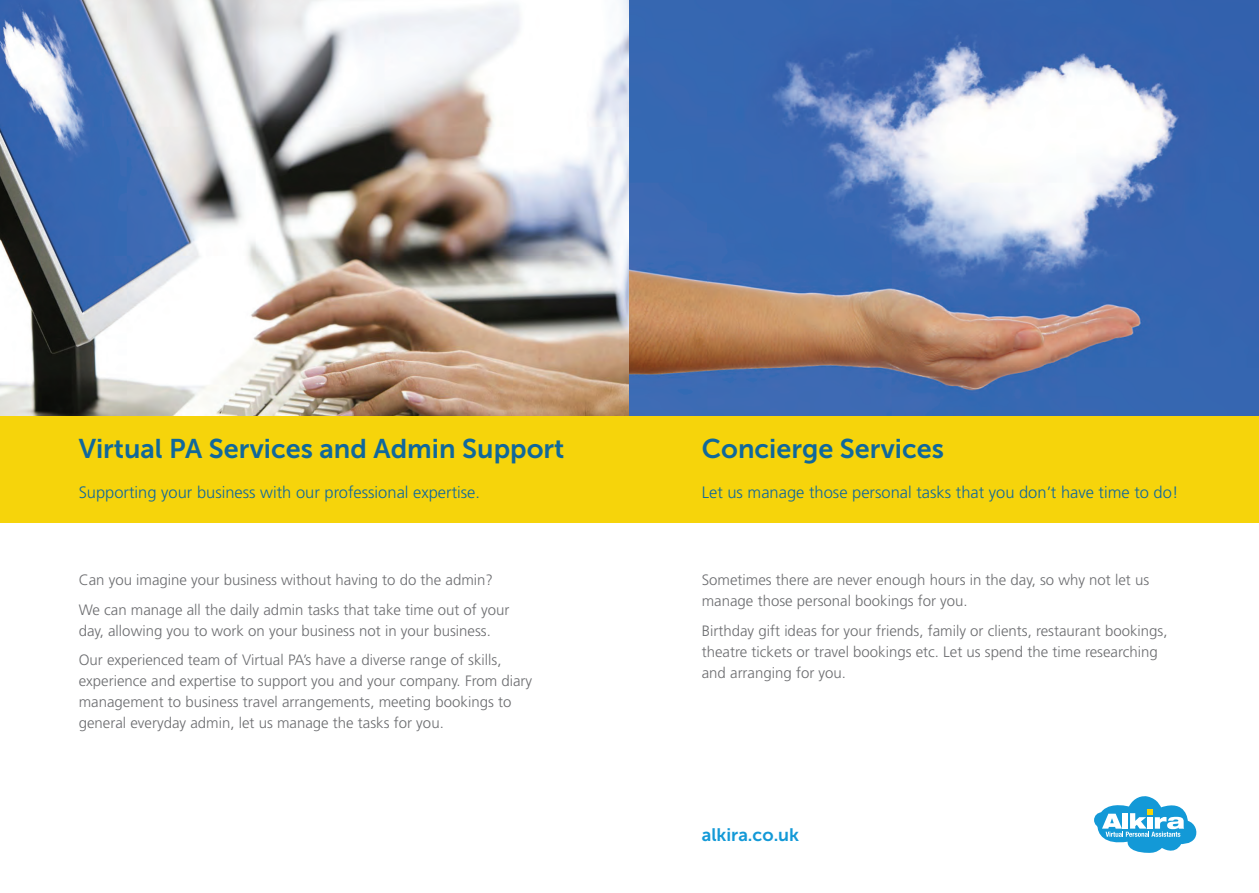
<style>
.page{position:relative;width:1259px;height:893px;background:#fff}
.page>*{position:absolute;margin:0;border:0;box-sizing:border-box;transform-origin:0 0}
.t1{font:27px "Museo Sans 700";color:#10689b}
.t2{font:18px "Museo Sans 700";color:#1399d7}
.t3{font:300 16.5px "Frutiger LT";color:#10689b}
.t4{font:300 15px/21px "Frutiger LT";color:#6c6d70}
</style>
<div class="page">
<img style="left:0;top:0;width:629px;height:417px">
<div style="left:0;top:417px;width:629px;height:106px;background:#f6d40b"></div>
<img style="left:629px;top:0;width:630px;height:417px">
<div style="left:629px;top:417px;width:630px;height:106px;background:#f6d40b"></div>
<svg style="left:1094px;top:812px;width:15px;height:16px"></svg>
<svg style="left:1097px;top:796px;width:100px;height:57px"></svg>
<p class="t1" style="left:79px;top:434px;width:487px">Virtual PA Services and Admin Support</p>
<p class="t1" style="left:702px;top:434px;width:244px">Concierge Services</p>
<p class="t3" style="left:79px;top:483px;width:403px">Supporting your business with our professional expertise.</p>
<p class="t3" style="left:702px;top:483px;width:478px">Let us manage those personal tasks that you don’t have time to do!</p>
<p class="t4" style="left:79px;top:570px;width:416px">Can you imagine your business without having to do the admin?</p>
<p class="t4" style="left:79px;top:599px;width:432px">We can manage all the daily admin tasks that take time out of your day, allowing you to work on your business not in your business.</p>
<p class="t4" style="left:79px;top:650px;width:455px">Our experienced team of Virtual PA’s have a diverse range of skills, experience and expertise to support you and your company. From diary management to business travel arrangements, meeting bookings to general everyday admin, let us manage the tasks for you.</p>
<p class="t4" style="left:702px;top:570px;width:449px">Sometimes there are never enough hours in the day, so why not let us manage those personal bookings for you.</p>
<p class="t4" style="left:702px;top:620px;width:467px">Birthday gift ideas for your friends, family or clients, restaurant bookings, theatre tickets or travel bookings etc. Let us spend the time researching and arranging for you.</p>
<p class="t2" style="left:702px;top:825px;width:99px">alkira.co.uk</p>
</div>
